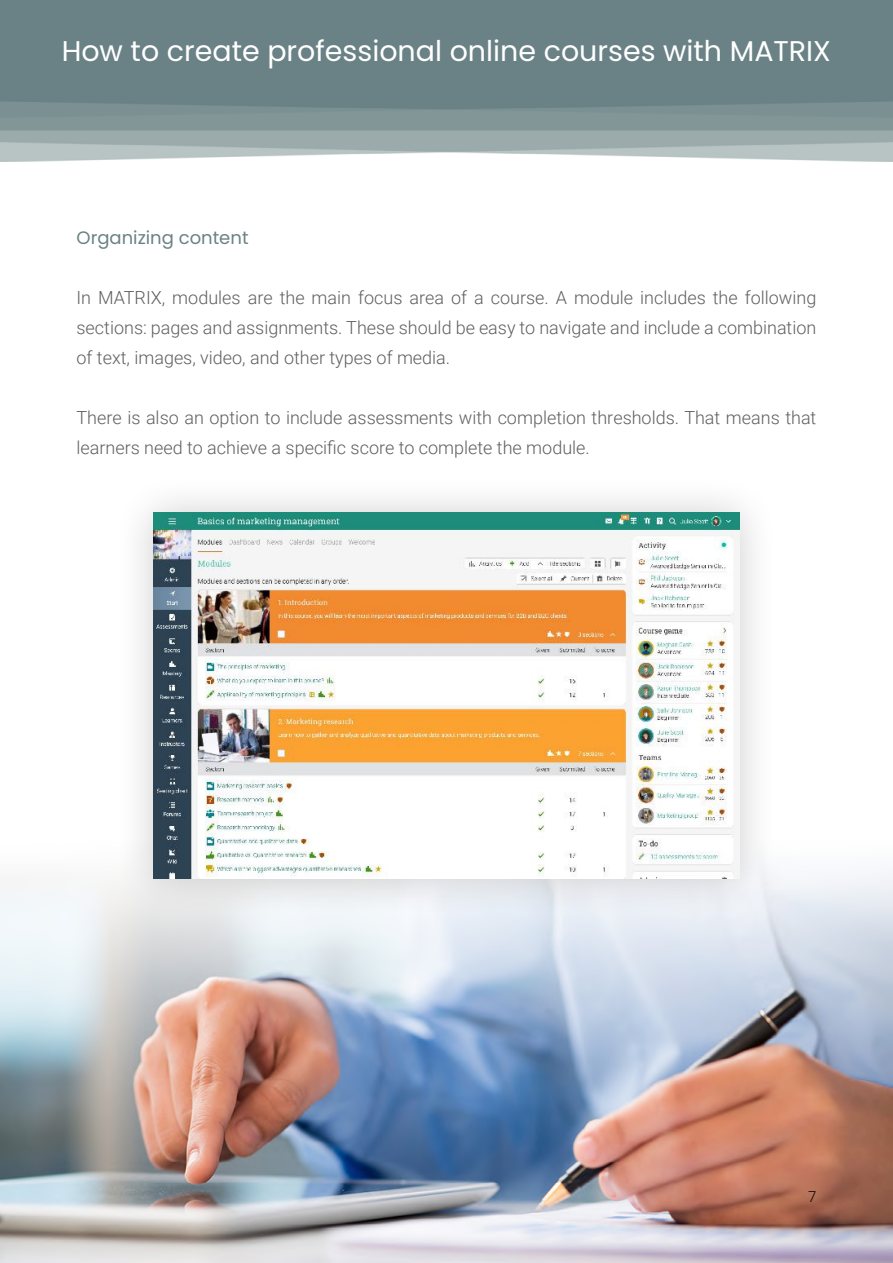
<style>
.page{position:relative;width:893px;height:1263px;background:#fff}
.page>*{position:absolute;margin:0;border:0;box-sizing:border-box;transform-origin:0 0}
.t1{font:28.5px "Poppins";color:#fff}
.t2{font:300 18px/30px "Roboto";color:#5f5f5f;text-align:justify}
.t3{font:18px "Poppins";color:#6b8284}
.t4{font:300 15px "Roboto";color:#000}
</style>
<div class="page">
<img style="left:0;top:875px;width:893px;height:388px">
<img style="left:0;top:0;width:893px;height:161px">
<div style="left:115px;top:474px;width:663px;height:444px;background:#000;opacity:.2"></div>
<img style="left:154px;top:513px;width:585px;height:366px">
<h1 class="t1" style="left:62px;top:34px;width:771px">How to create professional online courses with MATRIX</h1>
<p class="t3" style="left:77px;top:228px;width:174px">Organizing content</p>
<p class="t2" style="left:77px;top:282px;width:741px">In MATRIX, modules are the main focus area of a course. A module includes the following sections: pages and assignments. These should be easy to navigate and include a combination of text, images, video, and other types of media.</p>
<p class="t2" style="left:77px;top:402px;width:741px">There is also an option to include assessments with completion thresholds. That means that learners need to achieve a specific score to complete the module.</p>
<p class="t4" style="left:808px;top:1186px;width:10px">7</p>
</div>
